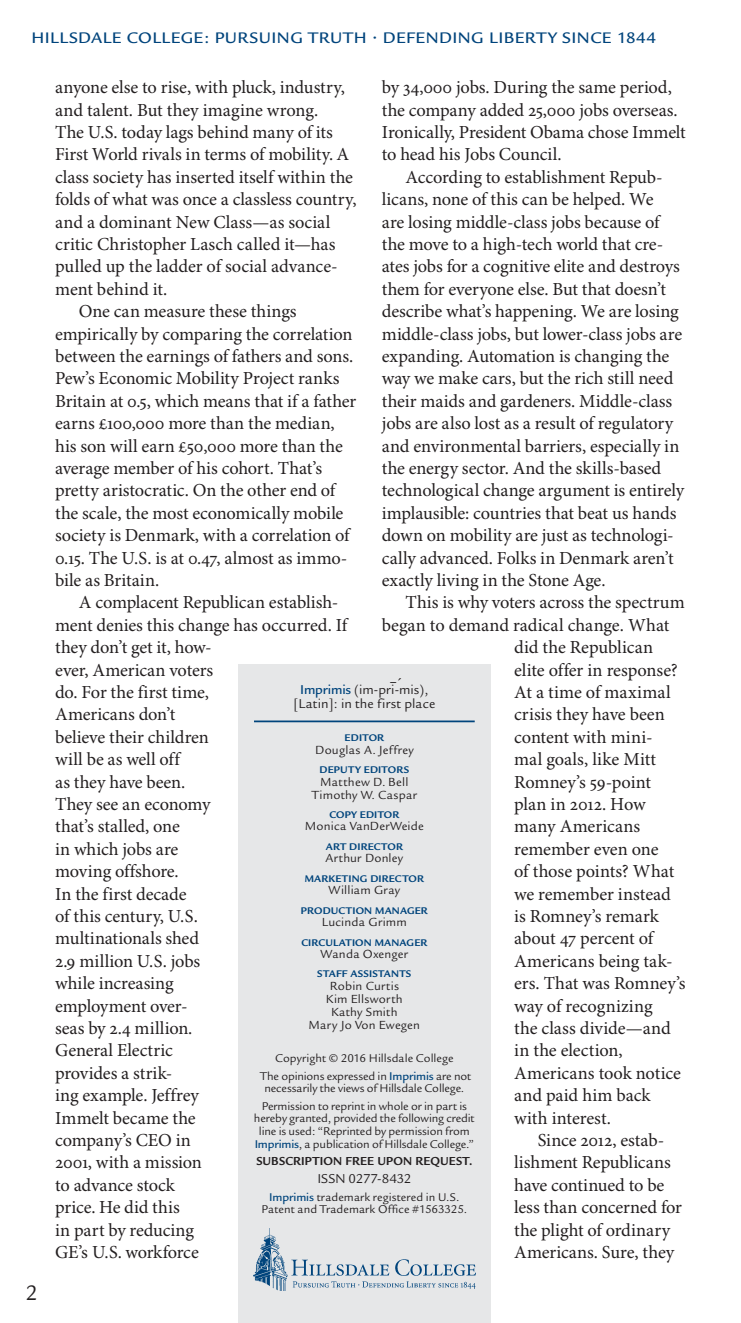
<style>
.page{position:relative;width:741px;height:1323px;background:#fff}
.page>*{position:absolute;margin:0;border:0;box-sizing:border-box;transform-origin:0 0}
.t1{font:22.75px "Legacy Sans";color:#231f20}
.t2{font:18.38px/22.4px "Minion Pro";letter-spacing:-.005em;color:#231f20}
.t3{font:18.38px "Minion Pro";letter-spacing:.015em;color:#231f20}
.t4{font:500 16.62px "Legacy Sans";letter-spacing:.025em;color:#00447c;scale:1.05 1}
.t5{font:14px/14px "Legacy Sans";letter-spacing:.005em;color:#231f20;text-align:center}
.t6{font:500 14px "Legacy Sans";color:#231f20}
.t7{font:12.78px/12.8px "Legacy Sans";letter-spacing:.02em;color:#231f20;text-align:center}
.t8{font:700 12.6px "Legacy Sans";letter-spacing:.01em;color:#231f20;scale:.95 1}
.t9{font:12.25px/12.6px "Legacy Sans";letter-spacing:-.005em;color:#231f20;text-align:center}
.t10{font:700 10.5px "Legacy Sans";letter-spacing:.02em;color:#00447c}
.s1{font-weight:500;color:#00447c}
</style>
<div class="page">
<div style="left:238px;top:664px;width:252px;height:659px;background:#e6e7e8"></div>
<hr style="left:254px;top:721px;width:220px;height:1px;background:#00447c">
<img style="left:253px;top:1228px;width:222px;height:62px">
<p class="t4" style="left:32px;top:28px;width:596px">HILLSDALE COLLEGE: PURSUING TRUTH • DEFENDING LIBERTY SINCE 1844</p>
<p class="t2" style="left:55px;top:77px;width:291px">anyone else to rise, with pluck, industry,</p>
<p class="t2" style="left:55px;top:99px;width:264px">and talent. But they imagine wrong.</p>
<p class="t2" style="left:55px;top:122px;width:279px">The U.S. today lags behind many of its</p>
<p class="t2" style="left:55px;top:144px;width:295px">First World rivals in terms of mobility. A</p>
<p class="t2" style="left:55px;top:167px;width:299px">class society has inserted itself within the</p>
<p class="t2" style="left:55px;top:189px;width:303px">folds of what was once a classless country,</p>
<p class="t2" style="left:55px;top:211px;width:277px">and a dominant New Class—as social</p>
<p class="t2" style="left:55px;top:234px;width:282px">critic Christopher Lasch called it—has</p>
<p class="t2" style="left:55px;top:256px;width:284px">pulled up the ladder of social advance-</p>
<p class="t2" style="left:55px;top:279px;width:114px">ment behind it.</p>
<p class="t2" style="left:79px;top:301px;width:219px">One can measure these things</p>
<p class="t2" style="left:55px;top:323px;width:298px">empirically by comparing the correlation</p>
<p class="t2" style="left:55px;top:346px;width:299px">between the earnings of fathers and sons.</p>
<p class="t2" style="left:55px;top:368px;width:286px">Pew’s Economic Mobility Project ranks</p>
<p class="t2" style="left:55px;top:391px;width:302px">Britain at 0.5, which means that if a father</p>
<p class="t2" style="left:55px;top:413px;width:281px">earns £100,000 more than the median,</p>
<p class="t2" style="left:55px;top:435px;width:289px">his son will earn £50,000 more than the</p>
<p class="t2" style="left:55px;top:458px;width:268px">average member of his cohort. That’s</p>
<p class="t2" style="left:55px;top:480px;width:281px">pretty aristocratic. On the other end of</p>
<p class="t2" style="left:55px;top:503px;width:290px">the scale, the most economically mobile</p>
<p class="t2" style="left:55px;top:525px;width:296px">society is Denmark, with a correlation of</p>
<p class="t2" style="left:55px;top:547px;width:293px">0.15. The U.S. is at 0.47, almost as immo-</p>
<p class="t2" style="left:55px;top:570px;width:105px">bile as Britain.</p>
<p class="t2" style="left:79px;top:592px;width:261px">A complacent Republican establish-</p>
<p class="t2" style="left:55px;top:615px;width:293px">ment denies this change has occurred. If</p>
<p class="t2" style="left:55px;top:637px;width:158px">they don’t get it, how-</p>
<p class="t2" style="left:55px;top:659px;width:159px">ever, American voters</p>
<p class="t2" style="left:55px;top:682px;width:155px">do. For the first time,</p>
<p class="t2" style="left:55px;top:704px;width:122px">Americans don’t</p>
<p class="t2" style="left:55px;top:727px;width:155px">believe their children</p>
<p class="t2" style="left:55px;top:749px;width:126px">will be as well off</p>
<p class="t2" style="left:55px;top:771px;width:131px">as they have been.</p>
<p class="t2" style="left:55px;top:794px;width:157px">They see an economy</p>
<p class="t2" style="left:55px;top:816px;width:126px">that’s stalled, one</p>
<p class="t2" style="left:55px;top:839px;width:125px">in which jobs are</p>
<p class="t2" style="left:55px;top:861px;width:125px">moving offshore.</p>
<p class="t2" style="left:55px;top:883px;width:133px">In the first decade</p>
<p class="t2" style="left:55px;top:906px;width:144px">of this century, U.S.</p>
<p class="t2" style="left:55px;top:928px;width:145px">multinationals shed</p>
<p class="t2" style="left:55px;top:951px;width:146px">2.9 million U.S. jobs</p>
<p class="t2" style="left:55px;top:973px;width:120px">while increasing</p>
<p class="t2" style="left:55px;top:995px;width:134px">employment over-</p>
<p class="t2" style="left:55px;top:1018px;width:139px">seas by 2.4 million.</p>
<p class="t2" style="left:55px;top:1040px;width:119px">General Electric</p>
<p class="t2" style="left:55px;top:1063px;width:119px">provides a strik-</p>
<p class="t2" style="left:55px;top:1085px;width:145px">ing example. Jeffrey</p>
<p class="t2" style="left:55px;top:1107px;width:142px">Immelt became the</p>
<p class="t2" style="left:55px;top:1130px;width:137px">company’s CEO in</p>
<p class="t2" style="left:55px;top:1152px;width:148px">2001, with a mission</p>
<p class="t2" style="left:55px;top:1175px;width:121px">to advance stock</p>
<p class="t2" style="left:55px;top:1197px;width:126px">price. He did this</p>
<p class="t2" style="left:55px;top:1219px;width:140px">in part by reducing</p>
<p class="t2" style="left:55px;top:1242px;width:145px">GE’s U.S. workforce</p>
<p class="t2" style="left:381px;top:77px;width:305px">by 34,000 jobs. During the same period, the company added 25,000 jobs overseas.<br>Ironically, President Obama chose Immelt to head his Jobs Council.</p>
<p class="t2" style="left:381px;top:167px;width:304px;text-indent:24px">According to establishment Repub&shy;licans, none of this can be helped. We<br>are losing middle-class jobs because of the move to a high-tech world that cre&shy;ates jobs for a cognitive elite and destroys them for everyone else. But that doesn’t describe what’s happening. We are losing middle-class jobs, but lower-class jobs are expanding. Automation is changing the way we make cars, but the rich still need their maids and gardeners. Middle-class jobs are also lost as a result of regulatory and environmental barriers, especially in the energy sector. And the skills-based technological change argument is entirely implausible: countries that beat us hands down on mobility are just as technologi&shy;cally advanced. Folks in Denmark aren’t exactly living in the Stone Age.</p>
<p class="t2" style="left:405px;top:592px;width:281px">This is why voters across the spectrum</p>
<p class="t2" style="left:381px;top:615px;width:289px">began to demand radical change. What</p>
<p class="t2" style="left:514px;top:637px;width:140px">did the Republican</p>
<p class="t2" style="left:514px;top:659px;width:165px">elite offer in response?</p>
<p class="t3" style="left:514px;top:681px;width:158px">At a time of maximal</p>
<p class="t2" style="left:514px;top:704px;width:152px">crisis they have been</p>
<p class="t2" style="left:514px;top:726px;width:140px">content with mini-</p>
<p class="t2" style="left:514px;top:749px;width:143px">mal goals, like Mitt</p>
<p class="t2" style="left:514px;top:771px;width:138px">Romney’s 59-point</p>
<p class="t2" style="left:514px;top:794px;width:133px">plan in 2012. How</p>
<p class="t2" style="left:514px;top:816px;width:128px">many Americans</p>
<p class="t2" style="left:514px;top:838px;width:146px">remember even one</p>
<p class="t2" style="left:514px;top:861px;width:162px">of those points? What</p>
<p class="t2" style="left:514px;top:883px;width:158px">we remember instead</p>
<p class="t2" style="left:514px;top:906px;width:146px">is Romney’s remark</p>
<p class="t2" style="left:514px;top:928px;width:141px">about 47 percent of</p>
<p class="t2" style="left:514px;top:950px;width:160px">Americans being tak-</p>
<p class="t2" style="left:514px;top:973px;width:173px">ers. That was Romney’s</p>
<p class="t2" style="left:514px;top:995px;width:140px">way of recognizing</p>
<p class="t2" style="left:514px;top:1018px;width:158px">the class divide—and</p>
<p class="t2" style="left:514px;top:1040px;width:110px">in the election,</p>
<p class="t2" style="left:514px;top:1062px;width:168px">Americans took notice</p>
<p class="t2" style="left:514px;top:1085px;width:138px">and paid him back</p>
<p class="t2" style="left:514px;top:1107px;width:98px">with interest.</p>
<p class="t2" style="left:537px;top:1130px;width:128px">Since 2012, estab-</p>
<p class="t2" style="left:514px;top:1152px;width:158px">lishment Republicans</p>
<p class="t2" style="left:514px;top:1174px;width:152px">have continued to be</p>
<p class="t2" style="left:514px;top:1197px;width:169px">less than concerned for</p>
<p class="t2" style="left:514px;top:1219px;width:157px">the plight of ordinary</p>
<p class="t2" style="left:514px;top:1242px;width:161px">Americans. Sure, they</p>
<p class="t6" style="left:389px;top:675px;width:14px">−´</p>
<p class="t5" style="left:293px;top:683px;width:143px"><span class="s1">Imprimis</span> (im-pri-mis), [Latin]: in the first place</p>
<p class="t10" style="left:344px;top:732px;width:41px">EDITOR</p>
<p class="t7" style="left:315px;top:744px;width:100px">Douglas A. Jeffrey</p>
<p class="t10" style="left:319px;top:764px;width:91px">DEPUTY EDITORS</p>
<p class="t7" style="left:311px;top:775px;width:107px">Matthew D. Bell<br>Timothy W. Caspar</p>
<p class="t10" style="left:329px;top:808px;width:71px">COPY EDITOR</p>
<p class="t7" style="left:304px;top:820px;width:121px">Monica VanDerWeide</p>
<p class="t10" style="left:326px;top:840px;width:78px">ART DIRECTOR</p>
<p class="t7" style="left:325px;top:852px;width:79px">Arthur Donley</p>
<p class="t10" style="left:304px;top:872px;width:121px">MARKETING DIRECTOR</p>
<p class="t7" style="left:328px;top:884px;width:73px">William Gray</p>
<p class="t10" style="left:301px;top:904px;width:128px">PRODUCTION MANAGER</p>
<p class="t7" style="left:321px;top:916px;width:87px">Lucinda Grimm</p>
<p class="t10" style="left:301px;top:936px;width:127px">CIRCULATION MANAGER</p>
<p class="t7" style="left:320px;top:948px;width:89px">Wanda Oxenger</p>
<p class="t10" style="left:317px;top:968px;width:96px">STAFF ASSISTANTS</p>
<p class="t7" style="left:308px;top:980px;width:113px">Robin Curtis<br>Kim Ellsworth<br>Kathy Smith<br>Mary Jo Von Ewegen</p>
<p class="t9" style="left:260px;top:1049px;width:212px;line-height:17.7px">Copyright © 2016 Hillsdale College<br>The opinions expressed in <span class="s1">Imprimis</span> are not</p>
<p class="t9" style="left:261px;top:1080px;width:207px;line-height:17.7px;text-align:left">necessarily the views of Hillsdale College.<br>Permission to reprint in whole or in part is</p>
<p class="t9" style="left:254px;top:1112px;width:222px">hereby granted, provided the following credit line is used: “Reprinted by permission from<br><span class="s1">Imprimis</span>, a publication of Hillsdale College.”</p>
<p class="t8" style="left:256px;top:1154px;width:229px">SUBSCRIPTION FREE UPON REQUEST.</p>
<p class="t5" style="left:317px;top:1172px;width:95px">ISSN 0277-8432</p>
<p class="t9" style="left:261px;top:1191px;width:207px"><span class="s1">Imprimis</span> trademark registered in U.S.<br>Patent and Trademark Office #1563325.</p>
<p class="t1" style="left:25px;top:1280px;width:14px">2</p>
</div>
